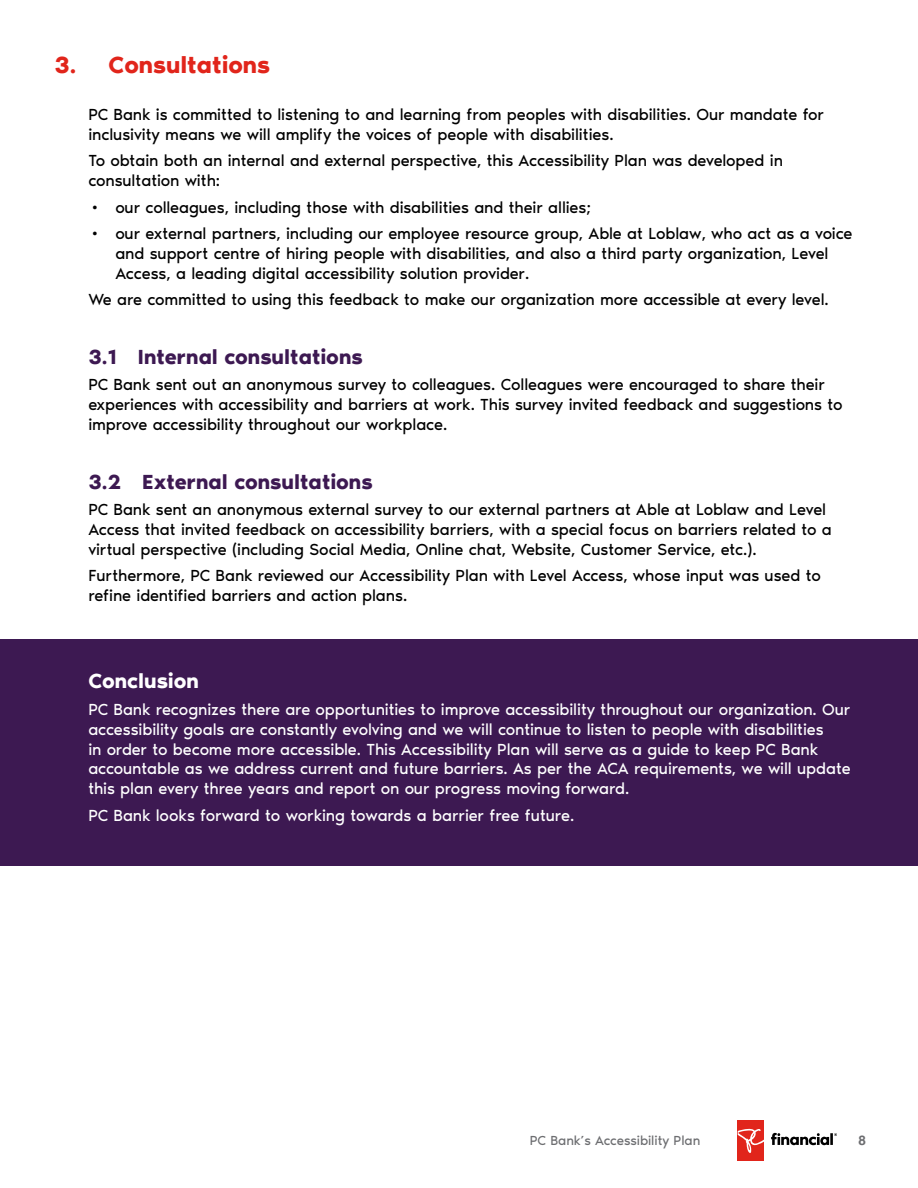
<style>
.page{position:relative;width:918px;height:1188px;background:#fff}
.page>*{position:absolute;margin:0;border:0;box-sizing:border-box;transform-origin:0 0}
.Subtitle_H2{font:600 24px "Noir Pro";color:#e1251b}
.subtitle_h3{font:600 21px "Noir Pro";letter-spacing:-.005em;color:#3d1952}
.subtitle_h3-2{font:600 21px "Noir Pro";letter-spacing:-.01em;color:#fff}
.Paragraph_Style_1{font:16.5px/19.8px "Noir Pro";letter-spacing:-.01em;color:#000}
.Paragraph_Style_1-2{font:16.5px/19.8px "Noir Pro";letter-spacing:-.01em;color:#fff}
.t1{font:13.5px "Noir Pro";letter-spacing:-.01em;color:#6d6e71}
.t2{font:700 13.5px "Helvetica";color:#6d6e71}
</style>
<div class="page">
<svg style="left:771px;top:1133px;width:66px;height:12px"></svg>
<div style="left:738px;top:1121px;width:26px;height:40px;background:#e1251b"></div>
<svg style="left:738px;top:1129px;width:26px;height:24px"></svg>
<div style="left:0;top:639px;width:918px;height:227px;background:#3d1952"></div>
<h2 class="Subtitle_H2" style="left:55px;top:46px;width:217px">3. Consultations</h2>
<p class="Paragraph_Style_1" style="left:88px;top:103px;width:737px">PC Bank is committed to listening to and learning from peoples with disabilities. Our mandate for inclusivity means we will amplify the voices of people with disabilities.</p>
<p class="Paragraph_Style_1" style="left:88px;top:150px;width:696px">To obtain both an internal and external perspective, this Accessibility Plan was developed in consultation with:</p>
<p class="Paragraph_Style_1" style="left:88px;top:196px;width:504px">• our colleagues, including those with disabilities and their allies;</p>
<p class="Paragraph_Style_1" style="left:115px;top:223px;width:739px;text-indent:-27px">• our external partners, including our employee resource group, Able at Loblaw, who act as a voice and support centre of hiring people with disabilities, and also a third party organization, Level<br>Access, a leading digital accessibility solution provider.</p>
<p class="Paragraph_Style_1" style="left:88px;top:289px;width:742px">We are committed to using this feedback to make our organization more accessible at every level.</p>
<h3 class="subtitle_h3" style="left:88px;top:340px;width:276px">3.1 Internal consultations</h3>
<p class="Paragraph_Style_1" style="left:88px;top:374px;width:756px">PC Bank sent out an anonymous survey to colleagues. Colleagues were encouraged to share their experiences with accessibility and barriers at work. This survey invited feedback and suggestions to improve accessibility throughout our workplace.</p>
<h3 class="subtitle_h3" style="left:88px;top:465px;width:286px">3.2 External consultations</h3>
<p class="Paragraph_Style_1" style="left:88px;top:499px;width:745px">PC Bank sent an anonymous external survey to our external partners at Able at Loblaw and Level<br>Access that invited feedback on accessibility barriers, with a special focus on barriers related to a virtual perspective (including Social Media, Online chat, Website, Customer Service, etc.).</p>
<p class="Paragraph_Style_1" style="left:88px;top:565px;width:734px">Furthermore, PC Bank reviewed our Accessibility Plan with Level Access, whose input was used to refine identified barriers and action plans.</p>
<h3 class="subtitle_h3-2" style="left:88px;top:665px;width:112px">Conclusion</h3>
<p class="Paragraph_Style_1-2" style="left:88px;top:698px;width:764px">PC Bank recognizes there are opportunities to improve accessibility throughout our organization. Our accessibility goals are constantly evolving and we will continue to listen to people with disabilities<br>in order to become more accessible. This Accessibility Plan will serve as a guide to keep PC Bank accountable as we address current and future barriers. As per the ACA requirements, we will update this plan every three years and report on our progress moving forward.</p>
<p class="Paragraph_Style_1-2" style="left:88px;top:804px;width:487px">PC Bank looks forward to working towards a barrier free future.</p>
<p class="t1" style="left:530px;top:1131px;width:172px">PC Bank’s Accessibility Plan</p>
<p class="t2" style="left:858px;top:1132px;width:9px">8</p>
</div>
